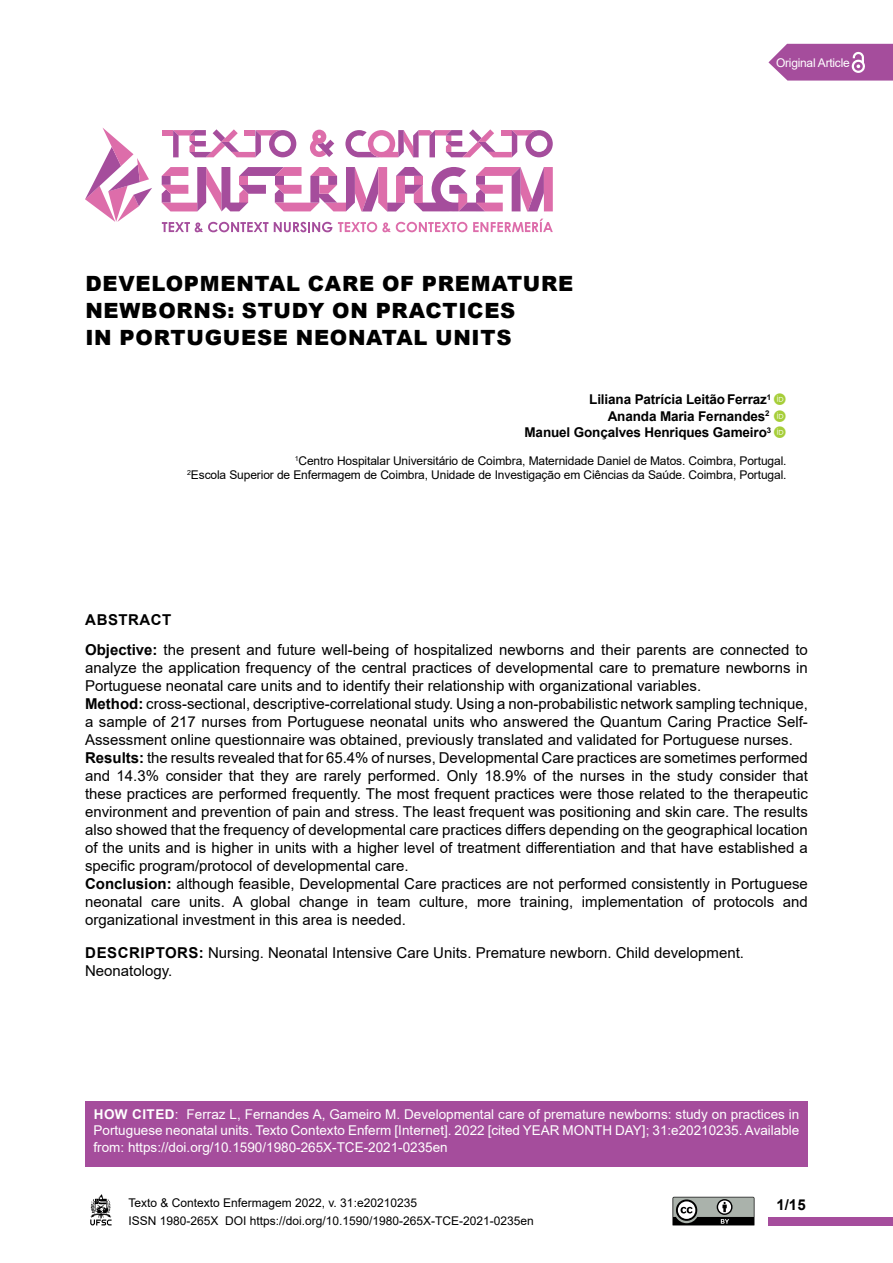
<style>
.page{position:relative;width:893px;height:1263px;background:#fff}
.page>*{position:absolute;margin:0;border:0;box-sizing:border-box;transform-origin:0 0}
.t1{font:900 21px/27px "Arial";letter-spacing:.035em;color:#000}
.t2{font:15px/18px "Arial";color:#000}
.t3{font:700 15px "Arial";color:#000}
.t4{font:13.5px/16.2px "Arial";color:#fff;text-align:justify}
.t5{font:700 13.5px/16.5px "Arial";letter-spacing:-.01em;color:#000;text-align:right}
.t6{font:12px/18px "Arial";letter-spacing:-.01em;color:#000}
.t7{font:12px "Arial";letter-spacing:-.02em;color:#fff}
.s1{font-weight:700}
</style>
<div class="page">
<div style="left:769px;top:1217px;width:124px;height:8px;background:#a54d9c"></div>
<svg style="left:90px;top:1194px;width:22px;height:31px"></svg>
<svg style="left:162px;top:167px;width:391px;height:45px"></svg>
<div style="left:162px;top:130px;width:11px;height:6px;background:#dd6daa"></div>
<svg style="left:173px;top:129px;width:123px;height:28px"></svg>
<svg style="left:310px;top:129px;width:243px;height:28px"></svg>
<svg style="left:162px;top:222px;width:106px;height:10px"></svg>
<svg style="left:274px;top:222px;width:58px;height:10px"></svg>
<svg style="left:338px;top:222px;width:129px;height:10px"></svg>
<svg style="left:473px;top:219px;width:80px;height:13px"></svg>
<svg style="left:85px;top:128px;width:67px;height:94px"></svg>
<svg style="left:768px;top:44px;width:125px;height:37px;background:#af61a7"></svg>
<svg style="left:672px;top:1197px;width:83px;height:29px;background:#777b78"></svg>
<div style="left:85px;top:1101px;width:723px;height:66px;background:#a54d9c"></div>
<h1 class="t1" style="left:85px;top:270px;width:489px">DEVELOPMENTAL CARE OF PREMATURE<br>NEWBORNS: STUDY ON PRACTICES<br>IN PORTUGUESE NEONATAL UNITS</h1>
<p class="t7" style="left:776px;top:54px;width:75px">Original Article</p>
<p class="t5" style="left:524px;top:392px;width:248px">Liliana Patrícia Leitão Ferraz<sup>1<br></sup>Ananda Maria Fernandes<sup>2<br></sup>Manuel Gonçalves Henriques Gameiro<sup>3</sup></p>
<p class="t6" style="left:187px;top:453px;width:601px;line-height:14.4px;text-align:right"><sup>1</sup>Centro Hospitalar Universitário de Coimbra, Maternidade Daniel de Matos. Coimbra, Portugal.<br><sup>2</sup>Escola Superior de Enfermagem de Coimbra, Unidade de Investigação em Ciências da Saúde. Coimbra, Portugal.</p>
<p class="t2" style="left:85px;top:604px;width:724px;line-height:30.8px"><span class="s1">ABSTRACT<br>Objective:</span> the present and future well-being of hospitalized newborns and their parents are connected to</p>
<p class="t2" style="left:85px;top:659px;width:724px">analyze the application frequency of the central practices of developmental care to premature newborns in Portuguese neonatal care units and to identify their relationship with organizational variables.<br><span class="s1">Method:</span> cross-sectional, descriptive-correlational study. Using a non-probabilistic network sampling technique, a sample of 217 nurses from Portuguese neonatal units who answered the Quantum Caring Practice Self-Assessment online questionnaire was obtained, previously translated and validated for Portuguese nurses.<br><span class="s1">Results:</span> the results revealed that for 65.4% of nurses, Developmental Care practices are sometimes performed and 14.3% consider that they are rarely performed. Only 18.9% of the nurses in the study consider that these practices are performed frequently. The most frequent practices were those related to the therapeutic environment and prevention of pain and stress. The least frequent was positioning and skin care. The results also showed that the frequency of developmental care practices differs depending on the geographical location of the units and is higher in units with a higher level of treatment differentiation and that have established a specific program/protocol of developmental care.<br><span class="s1">Conclusion:</span> although feasible, Developmental Care practices are not performed consistently in Portuguese neonatal care units. A global change in team culture, more training, implementation of protocols and organizational investment in this area is needed.</p>
<p class="t2" style="left:85px;top:944px;width:661px"><span class="s1">DESCRIPTORS:</span> Nursing. Neonatal Intensive Care Units. Premature newborn. Child development.<br>Neonatology.</p>
<p class="t4" style="left:94px;top:1106px;width:707px"><span class="s1">HOW CITED</span>: Ferraz L, Fernandes A, Gameiro M. Developmental care of premature newborns: study on practices in Portuguese neonatal units. Texto Contexto Enferm [Internet]. 2022 [cited YEAR MONTH DAY]; 31:e20210235. Available from: https://doi.org/10.1590/1980-265X-TCE-2021-0235en</p>
<p class="t6" style="left:128px;top:1194px;width:407px">Texto &amp; Contexto Enfermagem 2022, v. 31:e20210235<br>ISSN 1980-265X DOI https://doi.org/10.1590/1980-265X-TCE-2021-0235en</p>
<p class="t3" style="left:776px;top:1194px;width:31px">1/15</p>
</div>
